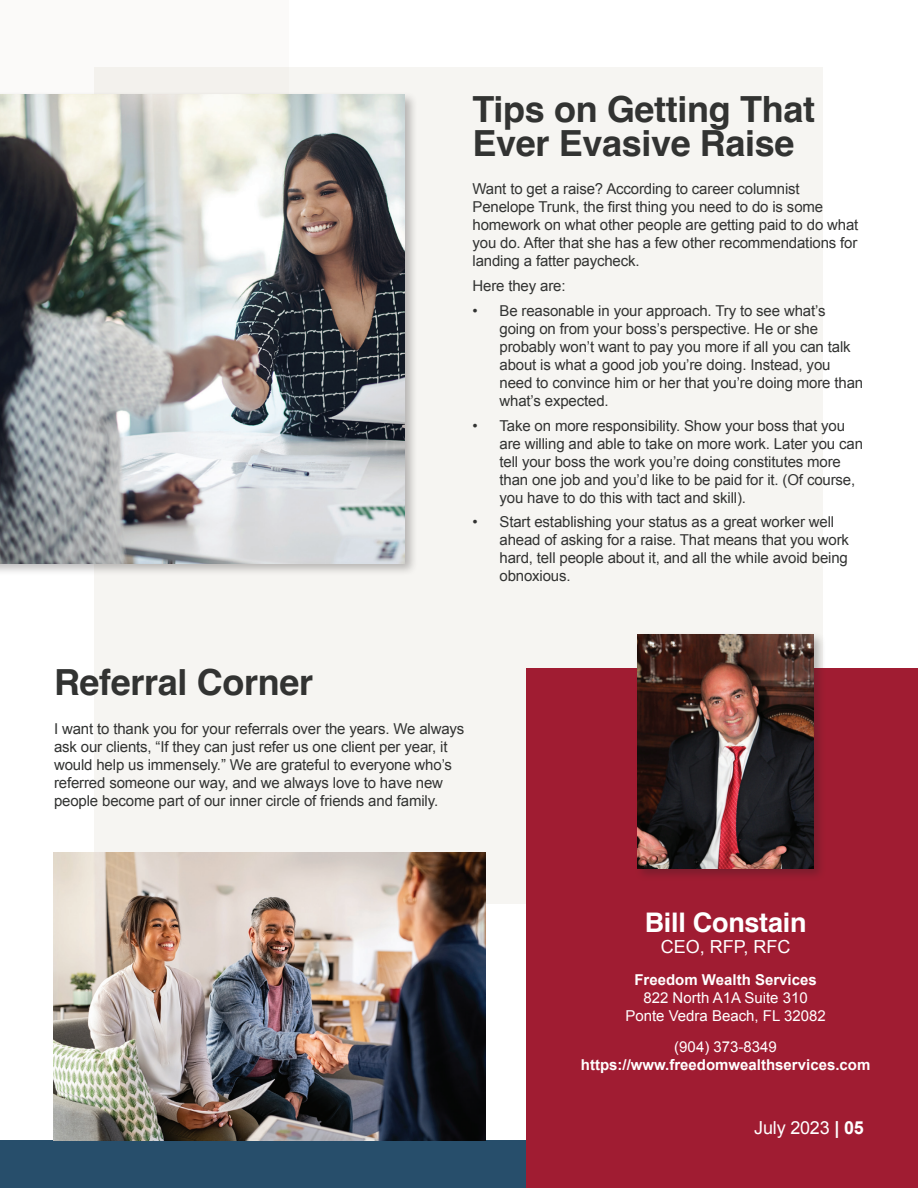
<style>
.page{position:relative;width:918px;height:1188px;background:#fff}
.page>*{position:absolute;margin:0;border:0;box-sizing:border-box;transform-origin:0 0}
.t1{font:700 36px/34.5px "Helvetica";letter-spacing:-.01em;color:#323332}
.t2{font:700 27px "Helvetica";letter-spacing:-.01em;color:#fff}
.t3{font:18px "Arial";letter-spacing:-.005em;color:#fff}
.t4{font:15px/18px "Arial";letter-spacing:-.01em;color:#323332}
.t5{font:700 15px "Arial";color:#fff}
.t6{font:15px/18px "Arial";color:#fff;text-align:center}
.s1{font-weight:700}
</style>
<div class="page">
<div style="left:0;top:1140px;width:918px;height:48px;background:#274e6b"></div>
<div style="left:94px;top:68px;width:730px;height:836px;background:#f6f5f2"></div>
<div style="left:0;top:0;width:289px;height:289px;background:#fbfaf9"></div>
<div style="left:0;top:91px;width:418px;height:485px;background:#231f20;opacity:.3"></div>
<img style="left:0;top:94px;width:405px;height:470px">
<div style="left:526px;top:668px;width:392px;height:520px;background:#a01c32"></div>
<div style="left:634px;top:631px;width:193px;height:251px;background:#231f20;opacity:.3"></div>
<img style="left:638px;top:634px;width:175px;height:234px">
<img style="left:54px;top:852px;width:432px;height:288px">
<h1 class="t1" style="left:472px;top:96px;width:344px">Tips on Getting That<br>Ever Evasive Raise</h1>
<p class="t4" style="left:472px;top:180px;width:387px">Want to get a raise? According to career columnist Penelope Trunk, the first thing you need to do is some homework on what other people are getting paid to do what you do. After that she has a few other recommendations for landing a fatter paycheck.</p>
<p class="t4" style="left:472px;top:277px;width:95px">Here they are:</p>
<p class="t4" style="left:500px;top:302px;width:365px;text-indent:-27px">• Be reasonable in your approach. Try to see what’s going on from your boss’s perspective. He or she probably won’t want to pay you more if all you can talk about is what a good job you’re doing. Instead, you need to convince him or her that you’re doing more than what’s expected.</p>
<p class="t4" style="left:500px;top:416px;width:365px;text-indent:-27px">• Take on more responsibility. Show your boss that you are willing and able to take on more work. Later you can tell your boss the work you’re doing constitutes more than one job and you’d like to be paid for it. (Of course, you have to do this with tact and skill).</p>
<p class="t4" style="left:500px;top:513px;width:351px;text-indent:-27px">• Start establishing your status as a great worker well ahead of asking for a raise. That means that you work hard, tell people about it, and all the while avoid being obnoxious.</p>
<h1 class="t1" style="left:54px;top:669px;width:261px">Referral Corner</h1>
<p class="t4" style="left:54px;top:719px;width:412px">I want to thank you for your referrals over the years. We always ask our clients, “If they can just refer us one client per year, it would help us immensely.” We are grateful to everyone who’s referred someone our way, and we always love to have new people become part of our inner circle of friends and family.</p>
<h2 class="t2" style="left:645px;top:906px;width:163px">Bill Constain</h2>
<p class="t3" style="left:661px;top:935px;width:131px">CEO, RFP, RFC</p>
<p class="t5" style="left:634px;top:969px;width:184px">Freedom Wealth Services</p>
<p class="t6" style="left:625px;top:988px;width:202px">822 North A1A Suite 310<br>Ponte Vedra Beach, FL 32082</p>
<p class="t6" style="left:674px;top:1038px;width:104px">(904) 373-8349</p>
<p class="t5" style="left:581px;top:1055px;width:291px">https://www.freedomwealthservices.com</p>
<p class="t3" style="left:754px;top:1116px;width:111px">July 2023 <span class="s1">| 05</span></p>
</div>
